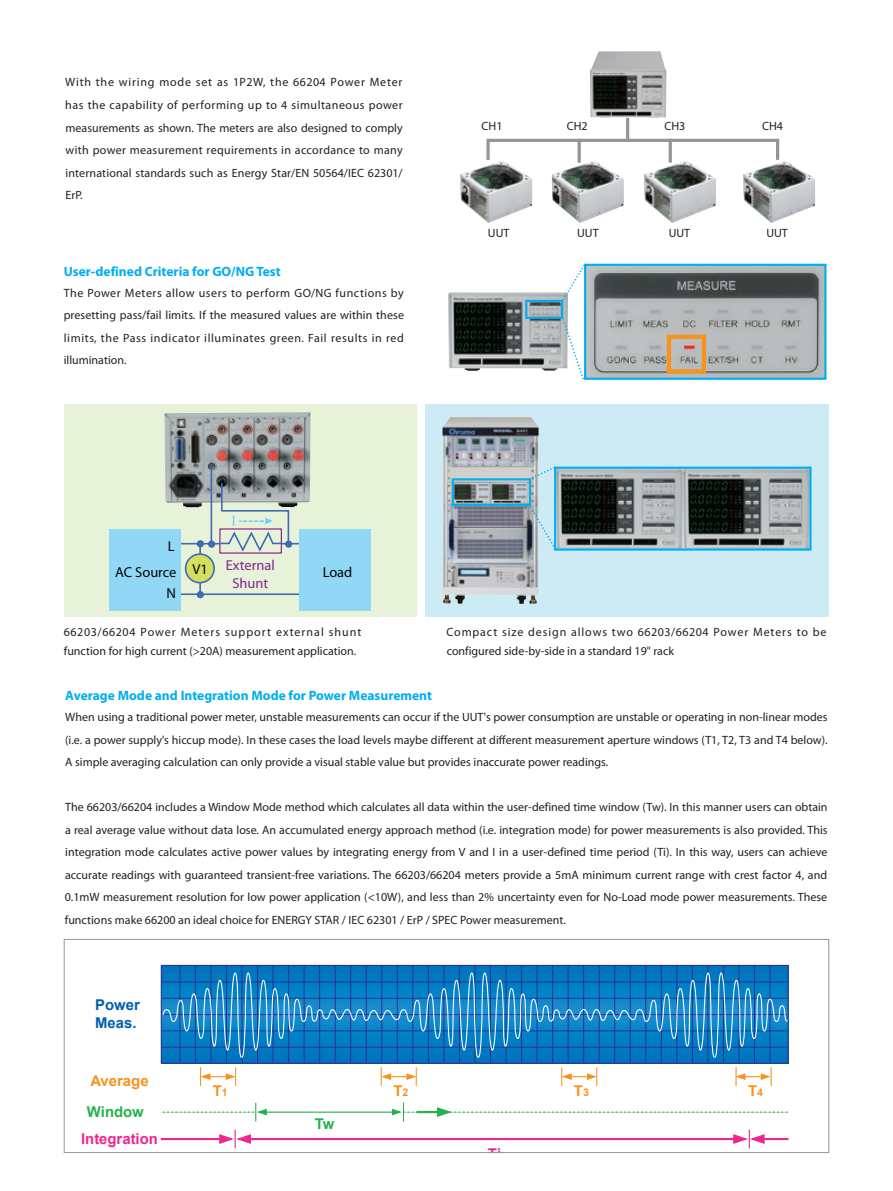
<style>
.page{position:relative;width:893px;height:1191px;background:#fff}
.page>*{position:absolute;margin:0;border:0;box-sizing:border-box;transform-origin:0 0}
.t1{font:700 14.85px "Arial";color:#f7931d}
.t2{font:700 14.85px "Arial";color:#ed2693}
.t3{font:700 14.85px/18px "Arial";color:#015fae}
.t4{font:700 14.85px "Arial";color:#23b24b}
.t5{font:14.4px "Myriad Pro";color:#030303}
.t6{font:14.4px/17.4px "Myriad Pro";color:#802990;text-align:center}
.t7{font:700 13.5px "Myriad Pro";color:#00aeef}
.t8{font:12px/22.5px "Myriad Pro";color:#231f20;text-align:justify}
.t9{font:12px/19.5px "Myriad Pro";letter-spacing:.04em;color:#231f20}
.t10{font:700 10.65px "Arial";color:#f7931d}
.s1{font-size:10.65px}
</style>
<div class="page">
<div style="left:425px;top:404px;width:404px;height:213px;background:#ccebf4"></div>
<img style="left:587px;top:267px;width:236px;height:110px">
<div style="left:584px;top:264px;width:242px;height:116px;border:2px solid #00aeef"></div>
<svg style="left:200px;top:1067px;width:37px;height:19px"></svg>
<svg style="left:380px;top:1067px;width:37px;height:19px"></svg>
<svg style="left:561px;top:1067px;width:37px;height:19px"></svg>
<svg style="left:735px;top:1067px;width:37px;height:19px"></svg>
<hr style="left:265px;top:1111px;width:128px;height:1px;background:#23b24b">
<svg style="left:161px;top:1102px;width:107px;height:19px"></svg>
<svg style="left:391px;top:1102px;width:397px;height:19px"></svg>
<hr style="left:250px;top:1138px;width:489px;height:2px;background:#ed2693">
<hr style="left:761px;top:1138px;width:27px;height:2px;background:#ed2693">
<svg style="left:732px;top:1129px;width:33px;height:19px"></svg>
<hr style="left:161px;top:1138px;width:63px;height:2px;background:#ed2693">
<svg style="left:218px;top:1129px;width:34px;height:19px"></svg>
<div style="left:161px;top:965px;width:627px;height:98px;background:#0074bd"></div>
<div style="left:161px;top:965px;width:628px;height:98px;border:1px solid #2e3092"></div>
<hr style="left:195px;top:965px;width:1px;height:97px;background:#2e3092">
<hr style="left:179px;top:965px;width:1px;height:97px;background:#2e3092">
<hr style="left:211px;top:965px;width:1px;height:97px;background:#2e3092">
<hr style="left:226px;top:965px;width:1px;height:97px;background:#2e3092">
<hr style="left:242px;top:965px;width:1px;height:97px;background:#2e3092">
<hr style="left:257px;top:965px;width:1px;height:97px;background:#2e3092">
<hr style="left:273px;top:965px;width:1px;height:97px;background:#2e3092">
<hr style="left:288px;top:965px;width:1px;height:97px;background:#2e3092">
<hr style="left:304px;top:965px;width:1px;height:97px;background:#2e3092">
<hr style="left:319px;top:965px;width:1px;height:97px;background:#2e3092">
<hr style="left:335px;top:965px;width:1px;height:97px;background:#2e3092">
<hr style="left:350px;top:965px;width:1px;height:97px;background:#2e3092">
<hr style="left:366px;top:965px;width:1px;height:97px;background:#2e3092">
<hr style="left:381px;top:965px;width:1px;height:97px;background:#2e3092">
<hr style="left:397px;top:965px;width:1px;height:97px;background:#2e3092">
<hr style="left:412px;top:965px;width:1px;height:97px;background:#2e3092">
<hr style="left:443px;top:965px;width:1px;height:97px;background:#2e3092">
<hr style="left:428px;top:965px;width:1px;height:97px;background:#2e3092">
<hr style="left:459px;top:965px;width:1px;height:97px;background:#2e3092">
<hr style="left:475px;top:965px;width:1px;height:97px;background:#2e3092">
<hr style="left:490px;top:965px;width:1px;height:97px;background:#2e3092">
<hr style="left:506px;top:965px;width:1px;height:97px;background:#2e3092">
<hr style="left:521px;top:965px;width:1px;height:97px;background:#2e3092">
<hr style="left:537px;top:965px;width:1px;height:97px;background:#2e3092">
<hr style="left:552px;top:965px;width:1px;height:97px;background:#2e3092">
<hr style="left:583px;top:965px;width:1px;height:97px;background:#2e3092">
<hr style="left:614px;top:965px;width:1px;height:97px;background:#2e3092">
<hr style="left:645px;top:965px;width:1px;height:97px;background:#2e3092">
<hr style="left:676px;top:965px;width:1px;height:97px;background:#2e3092">
<hr style="left:707px;top:965px;width:1px;height:97px;background:#2e3092">
<hr style="left:739px;top:965px;width:1px;height:97px;background:#2e3092">
<hr style="left:770px;top:965px;width:1px;height:97px;background:#2e3092">
<hr style="left:568px;top:965px;width:1px;height:97px;background:#2e3092">
<hr style="left:599px;top:965px;width:1px;height:97px;background:#2e3092">
<hr style="left:630px;top:965px;width:1px;height:97px;background:#2e3092">
<hr style="left:661px;top:965px;width:1px;height:97px;background:#2e3092">
<hr style="left:692px;top:965px;width:1px;height:97px;background:#2e3092">
<hr style="left:723px;top:965px;width:1px;height:97px;background:#2e3092">
<hr style="left:754px;top:965px;width:1px;height:97px;background:#2e3092">
<svg style="left:162px;top:972px;width:626px;height:86px"></svg>
<div style="left:64px;top:939px;width:765px;height:214px;border:1px solid #939598"></div>
<img style="left:590px;top:51px;width:76px;height:67px">
<img style="left:460px;top:161px;width:72px;height:62px">
<img style="left:552px;top:161px;width:72px;height:62px">
<img style="left:644px;top:161px;width:72px;height:62px">
<img style="left:743px;top:161px;width:72px;height:62px">
<hr style="left:578px;top:139px;width:3px;height:24px;background:#939598">
<div style="left:486px;top:139px;width:293px;height:22px;border:3px solid #939598"></div>
<hr style="left:669px;top:139px;width:3px;height:24px;background:#939598">
<hr style="left:626px;top:118px;width:3px;height:24px;background:#939598">
<div style="left:667px;top:335px;width:39px;height:38px;border:4px solid #f7931d"></div>
<img style="left:557px;top:469px;width:251px;height:78px">
<img style="left:448px;top:292px;width:120px;height:79px">
<div style="left:525px;top:300px;width:38px;height:19px;border:2px solid #00aeef"></div>
<svg style="left:561px;top:263px;width:25px;height:39px"></svg>
<svg style="left:560px;top:314px;width:25px;height:66px"></svg>
<img style="left:442px;top:417px;width:97px;height:187px">
<div style="left:452px;top:478px;width:79px;height:28px;border:2px solid #00aeef"></div>
<div style="left:554px;top:466px;width:257px;height:84px;border:2px solid #00aeef"></div>
<svg style="left:527px;top:465px;width:29px;height:16px"></svg>
<svg style="left:527px;top:502px;width:30px;height:49px"></svg>
<div style="left:64px;top:404px;width:353px;height:213px;background:#e7f2d8"></div>
<img style="left:164px;top:412px;width:147px;height:95px">
<hr style="left:169px;top:543px;width:51px;height:1px;background:#406ab4">
<hr style="left:169px;top:593px;width:132px;height:2px;background:#406ab4">
<div style="left:109px;top:529px;width:72px;height:81px;background:#91d8f7"></div>
<div style="left:300px;top:529px;width:71px;height:81px;background:#91d8f7"></div>
<hr style="left:199px;top:543px;width:2px;height:52px;background:#406ab4">
<div style="left:197px;top:540px;width:7px;height:7px;background:#406ab4;border-radius:50%"></div>
<div style="left:197px;top:591px;width:7px;height:7px;background:#406ab4;border-radius:50%"></div>
<hr style="left:211px;top:466px;width:1px;height:78px;background:#406ab4">
<div style="left:208px;top:540px;width:7px;height:8px;background:#406ab4;border-radius:50%"></div>
<div style="left:186px;top:554px;width:28px;height:28px;background:#d4e05d;border-radius:50%"></div>
<div style="left:185px;top:553px;width:30px;height:30px;border:2px solid #406ab4;border-radius:50%"></div>
<svg style="left:219px;top:482px;width:83px;height:71px"></svg>
<p class="t8" style="left:65px;top:71px;width:339px">With the wiring mode set as 1P2W, the 66204 Power Meter has the capability of performing up to 4 simultaneous power measurements as shown. The meters are also designed to comply with power measurement requirements in accordance to many international standards such as Energy Star/EN 50564/IEC 62301/ ErP.</p>
<p class="t7" style="left:64px;top:262px;width:218px">User-defined Criteria for GO/NG Test</p>
<p class="t8" style="left:64px;top:281px;width:342px">The Power Meters allow users to perform GO/NG functions by presetting pass/fail limits. If the measured values are within these limits, the Pass indicator illuminates green. Fail results in red illumination.</p>
<p class="t8" style="left:482px;top:114px;width:22px">CH1</p>
<p class="t8" style="left:567px;top:114px;width:22px">CH2</p>
<p class="t8" style="left:664px;top:114px;width:22px">CH3</p>
<p class="t8" style="left:762px;top:114px;width:22px">CH4</p>
<p class="t8" style="left:488px;top:222px;width:23px">UUT</p>
<p class="t8" style="left:577px;top:222px;width:23px">UUT</p>
<p class="t8" style="left:669px;top:222px;width:23px">UUT</p>
<p class="t8" style="left:766px;top:222px;width:23px">UUT</p>
<p class="t5" style="left:168px;top:537px;width:8px">L</p>
<p class="t6" style="left:226px;top:556px;width:51px">External<br>Shunt</p>
<p class="t5" style="left:192px;top:560px;width:17px">V1</p>
<p class="t5" style="left:115px;top:563px;width:63px">AC Source</p>
<p class="t5" style="left:323px;top:563px;width:31px">Load</p>
<p class="t5" style="left:167px;top:584px;width:11px">N</p>
<p class="t8" style="left:64px;top:622px;width:299px;line-height:19.5px">66203/66204 Power Meters support external shunt function for high current (&gt;20A) measurement application.</p>
<p class="t9" style="left:446px;top:622px;width:382px">Compact size design allows two 66203/66204 Power Meters to be configured side-by-side in a standard 19" rack</p>
<p class="t7" style="left:65px;top:687px;width:368px">Average Mode and Integration Mode for Power Measurement</p>
<p class="t8" style="left:65px;top:706px;width:764px">When using a traditional power meter, unstable measurements can occur if the UUT's power consumption are unstable or operating in non-linear modes (i.e. a power supply's hiccup mode). In these cases the load levels maybe different at different measurement aperture windows (T1, T2, T3 and T4 below).<br>A simple averaging calculation can only provide a visual stable value but provides inaccurate power readings.</p>
<p class="t8" style="left:65px;top:796px;width:764px">The 66203/66204 includes a Window Mode method which calculates all data within the user-defined time window (Tw). In this manner users can obtain a real average value without data lose. An accumulated energy approach method (i.e. integration mode) for power measurements is also provided. This integration mode calculates active power values by integrating energy from V and I in a user-defined time period (Ti). In this way, users can achieve accurate readings with guaranteed transient-free variations. The 66203/66204 meters provide a 5mA minimum current range with crest factor 4, and 0.1mW measurement resolution for low power application (&lt;10W), and less than 2% uncertainty even for No-Load mode power measurements. These functions make 66200 an ideal choice for ENERGY STAR / IEC 62301 / ErP / SPEC Power measurement.</p>
<p class="t3" style="left:95px;top:996px;width:46px">Power<br>Meas.</p>
<p class="t1" style="left:90px;top:1070px;width:60px">Average</p>
<p class="t4" style="left:87px;top:1101px;width:58px">Window</p>
<p class="t2" style="left:81px;top:1128px;width:78px">Integration</p>
<p class="t1" style="left:213px;top:1081px;width:11px">T</p>
<p class="t10" style="left:222px;top:1085px;width:7px">1</p>
<p class="t1" style="left:393px;top:1081px;width:16px">T<span class="s1">2</span></p>
<p class="t1" style="left:574px;top:1081px;width:16px">T<span class="s1">3</span></p>
<p class="t1" style="left:748px;top:1081px;width:16px">T<span class="s1">4</span></p>
<p class="t4" style="left:315px;top:1114px;width:21px">Tw</p>
<p class="t2" style="left:488px;top:1143px;width:15px">Ti</p>
</div>
